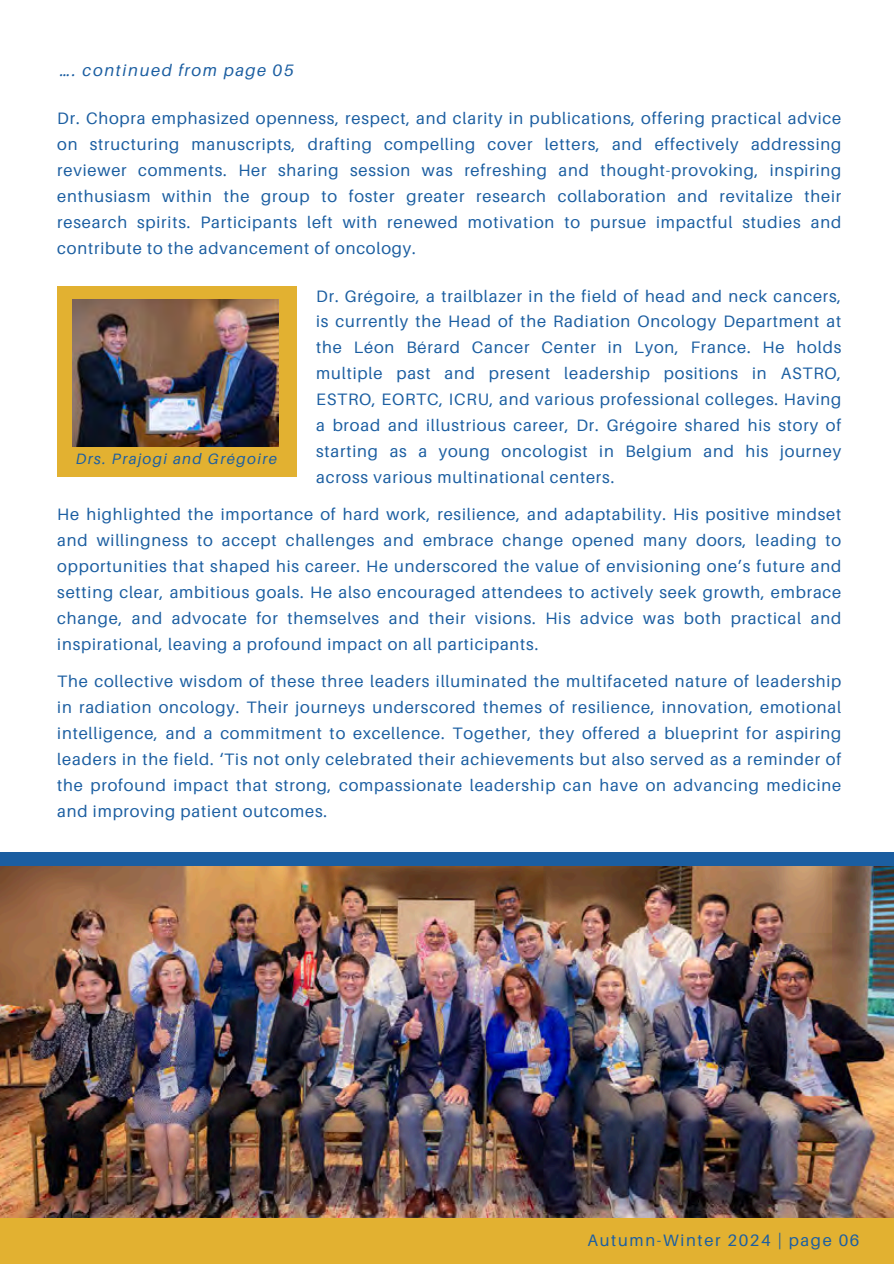
<style>
.page{position:relative;width:894px;height:1264px;background:#fff}
.page>*{position:absolute;margin:0;border:0;box-sizing:border-box;transform-origin:0 0}
.t1{font:16.5px/25.8px "Aileron";letter-spacing:.05em;color:#1b5ea1;text-align:justify}
.t2{font:16.5px "Aileron";letter-spacing:.1em;color:#1b5ea1}
.t3{font:italic 16.5px "Aileron";letter-spacing:.1em;color:#1b5ea1}
.t4{font:italic 15px "Aileron";letter-spacing:.1em;color:#1b5ea1}
</style>
<div class="page">
<div style="left:57px;top:287px;width:239px;height:190px;background:#e2b131"></div>
<img style="left:72px;top:300px;width:206px;height:146px">
<img style="left:0;top:866px;width:893px;height:352px">
<div style="left:0;top:1218px;width:893px;height:45px;background:#e2b131"></div>
<div style="left:0;top:852px;width:893px;height:13px;background:#1b5ea1"></div>
<h1 class="t3" style="left:60px;top:60px;width:235px">…. continued from page 05</h1>
<h1 class="t1" style="left:57px;top:105px;width:785px">Dr. Chopra emphasized openness, respect, and clarity in publications, offering practical advice on structuring manuscripts, drafting compelling cover letters, and effectively addressing reviewer comments. Her sharing session was refreshing and thought-provoking, inspiring enthusiasm within the group to foster greater research collaboration and revitalize their research spirits. Participants left with renewed motivation to pursue impactful studies and contribute to the advancement of oncology.</h1>
<h1 class="t1" style="left:316px;top:282px;width:526px">Dr. Grégoire, a trailblazer in the field of head and neck cancers, is currently the Head of the Radiation Oncology Department at the Léon Bérard Cancer Center in Lyon, France. He holds multiple past and present leadership positions in ASTRO, ESTRO, EORTC, ICRU, and various professional colleges. Having a broad and illustrious career, Dr. Grégoire shared his story of starting as a young oncologist in Belgium and his journey across various multinational centers.</h1>
<h1 class="t1" style="left:57px;top:501px;width:785px">He highlighted the importance of hard work, resilience, and adaptability. His positive mindset and willingness to accept challenges and embrace change opened many doors, leading to opportunities that shaped his career. He underscored the value of envisioning one’s future and setting clear, ambitious goals. He also encouraged attendees to actively seek growth, embrace change, and advocate for themselves and their visions. His advice was both practical and inspirational, leaving a profound impact on all participants.</h1>
<h1 class="t4" style="left:76px;top:449px;width:203px">Drs. Prajogi and Grégoire</h1>
<h1 class="t1" style="left:57px;top:668px;width:785px">The collective wisdom of these three leaders illuminated the multifaceted nature of leadership in radiation oncology. Their journeys underscored themes of resilience, innovation, emotional intelligence, and a commitment to excellence. Together, they offered a blueprint for aspiring leaders in the field. ‘Tis not only celebrated their achievements but also served as a reminder of the profound impact that strong, compassionate leadership can have on advancing medicine and improving patient outcomes.</h1>
<p class="t2" style="left:587px;top:1229px;width:273px">Autumn-Winter 2024 | page 06</p>
</div>
